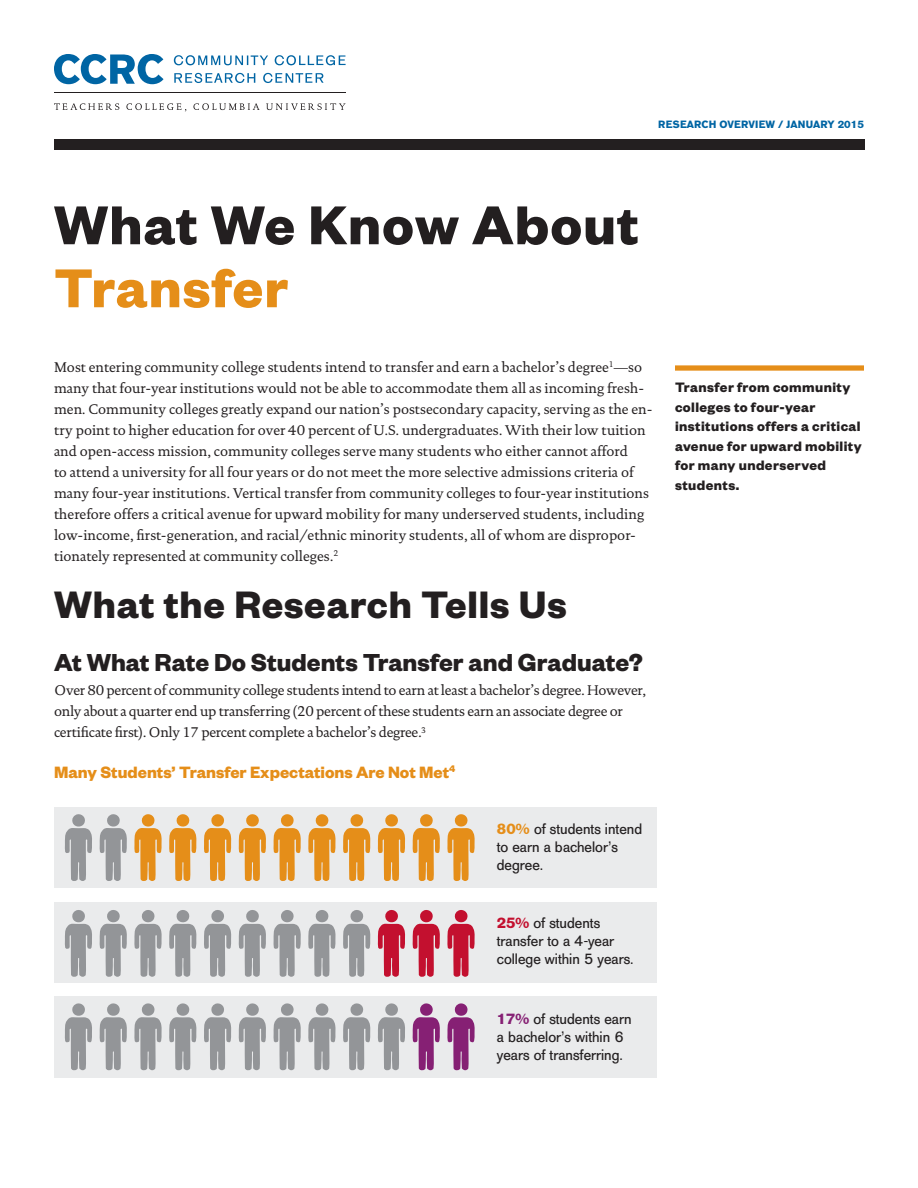
<style>
.page{position:relative;width:918px;height:1188px;background:#fff}
.page>*{position:absolute;margin:0;border:0;box-sizing:border-box;transform-origin:0 0}
.Headline{font:700 60px/63px "Founders Grotesk";letter-spacing:.02em;color:#231f20}
.Body{font:700 42px "Founders Grotesk";letter-spacing:.02em;color:#231f20}
._2nd_Level_Subhead{font:700 27px "Founders Grotesk";color:#231f20}
._3rd_level_subhead_1{font:700 18px "Founders Grotesk";color:#e58e19}
.t1{font:15px/18px "AG Old Face";color:#231f20}
.Sidebar_Callouts{font:700 15px/19.5px "Founders Grotesk";letter-spacing:.03em;color:#231f20}
.Body-2{font:14.25px/21px "DTL Documenta TOT";color:#231f20}
.Body-3{font:14.25px/21px "DTL Documenta TOT";letter-spacing:-.02em;color:#231f20}
.t2{font:700 10.5px "AG Old Face";color:#0065a4}
.s1{color:#e58e19}
.s2{font-weight:700;color:#e58e19}
.s3{font-weight:700;color:#c3102f}
.s4{font-weight:700;color:#862074}
</style>
<div class="page">
<svg style="left:54px;top:103px;width:65px;height:7px"></svg>
<svg style="left:126px;top:103px;width:60px;height:8px"></svg>
<svg style="left:193px;top:103px;width:67px;height:7px"></svg>
<svg style="left:266px;top:103px;width:80px;height:7px"></svg>
<svg style="left:54px;top:54px;width:110px;height:30px"></svg>
<svg style="left:174px;top:55px;width:94px;height:10px"></svg>
<svg style="left:275px;top:55px;width:71px;height:10px"></svg>
<svg style="left:174px;top:73px;width:81px;height:10px"></svg>
<svg style="left:263px;top:73px;width:61px;height:10px"></svg>
<hr style="left:54px;top:93px;width:292px;height:1px;background:#231f20">
<div style="left:54px;top:140px;width:810px;height:10px;background:#231f20"></div>
<div style="left:675px;top:365px;width:189px;height:6px;background:#e58e19"></div>
<div style="left:54px;top:902px;width:603px;height:81px;background:#eaebec"></div>
<div style="left:54px;top:807px;width:603px;height:81px;background:#eaebec"></div>
<div style="left:54px;top:996px;width:603px;height:81px;background:#eaebec"></div>
<svg style="left:412px;top:814px;width:28px;height:67px"></svg>
<svg style="left:377px;top:814px;width:28px;height:67px"></svg>
<svg style="left:343px;top:814px;width:28px;height:67px"></svg>
<svg style="left:308px;top:814px;width:28px;height:67px"></svg>
<svg style="left:273px;top:814px;width:28px;height:67px"></svg>
<svg style="left:238px;top:814px;width:28px;height:67px"></svg>
<svg style="left:204px;top:814px;width:27px;height:67px"></svg>
<svg style="left:169px;top:814px;width:28px;height:67px"></svg>
<svg style="left:134px;top:814px;width:28px;height:67px"></svg>
<svg style="left:99px;top:814px;width:28px;height:67px"></svg>
<svg style="left:64px;top:814px;width:28px;height:67px"></svg>
<svg style="left:447px;top:814px;width:28px;height:67px"></svg>
<svg style="left:412px;top:910px;width:28px;height:67px"></svg>
<svg style="left:377px;top:910px;width:28px;height:67px"></svg>
<svg style="left:343px;top:910px;width:28px;height:67px"></svg>
<svg style="left:308px;top:910px;width:28px;height:67px"></svg>
<svg style="left:273px;top:910px;width:28px;height:67px"></svg>
<svg style="left:238px;top:910px;width:28px;height:67px"></svg>
<svg style="left:204px;top:910px;width:27px;height:67px"></svg>
<svg style="left:169px;top:910px;width:28px;height:67px"></svg>
<svg style="left:134px;top:910px;width:28px;height:67px"></svg>
<svg style="left:99px;top:910px;width:28px;height:67px"></svg>
<svg style="left:64px;top:910px;width:28px;height:67px"></svg>
<svg style="left:447px;top:910px;width:28px;height:67px"></svg>
<svg style="left:412px;top:1003px;width:28px;height:67px"></svg>
<svg style="left:378px;top:1003px;width:27px;height:67px"></svg>
<svg style="left:343px;top:1003px;width:28px;height:67px"></svg>
<svg style="left:308px;top:1003px;width:28px;height:67px"></svg>
<svg style="left:273px;top:1003px;width:28px;height:67px"></svg>
<svg style="left:238px;top:1003px;width:28px;height:67px"></svg>
<svg style="left:204px;top:1003px;width:27px;height:67px"></svg>
<svg style="left:169px;top:1003px;width:28px;height:67px"></svg>
<svg style="left:134px;top:1003px;width:28px;height:67px"></svg>
<svg style="left:99px;top:1003px;width:28px;height:67px"></svg>
<svg style="left:64px;top:1003px;width:28px;height:67px"></svg>
<svg style="left:447px;top:1003px;width:28px;height:67px"></svg>
<p class="t2" style="left:658px;top:118px;width:207px">RESEARCH OVERVIEW / JANUARY 2015</p>
<p class="Headline" style="left:54px;top:191px;width:586px">What We Know About<br><span class="s1">Transfer</span></p>
<p class="Body-2" style="left:54px;top:357px;width:600px">Most entering community college students intend to transfer and earn a bachelor’s degree<sup>1</sup>—so many that four-year institutions would not be able to accommodate them all as incoming fresh&shy;men. Community colleges greatly expand our nation’s postsecondary capacity, serving as the en&shy;try point to higher education for over 40 percent of U.S. undergraduates. With their low tuition and open-access mission, community colleges serve many students who either cannot afford<br>to attend a university for all four years or do not meet the more selective admissions criteria of many four-year institutions. Vertical transfer from community colleges to four-year institutions therefore offers a critical avenue for upward mobility for many underserved students, including low-income, first-generation, and racial/ethnic minority students, all of whom are dispropor&shy;tionately represented at community colleges.<sup>2</sup></p>
<p class="Body" style="left:54px;top:578px;width:514px">What the Research Tells Us</p>
<p class="_2nd_Level_Subhead" style="left:54px;top:645px;width:590px">At What Rate Do Students Transfer and Graduate?</p>
<p class="Body-3" style="left:54px;top:680px;width:594px">Over 80 percent of community college students intend to earn at least a bachelor’s degree. However, only about a quarter end up transferring (20 percent of these students earn an associate degree or certificate first). Only 17 percent complete a bachelor’s degree.<sup>3</sup></p>
<p class="_3rd_level_subhead_1" style="left:54px;top:761px;width:403px">Many Students’ Transfer Expectations Are Not Met<sup>4</sup></p>
<p class="t1" style="left:497px;top:820px;width:147px"><span class="s2">80%</span> of students intend to earn a bachelor’s degree.</p>
<p class="t1" style="left:497px;top:914px;width:138px"><span class="s3">25%</span> of students transfer to a 4-year college within 5 years.</p>
<p class="t1" style="left:497px;top:1010px;width:136px"><span class="s4">17%</span> of students earn a bachelor’s within 6 years of transferring.</p>
<p class="Sidebar_Callouts" style="left:675px;top:377px;width:188px">Transfer from community colleges to four-year institutions offers a critical avenue for upward mobility for many underserved students.</p>
</div>
